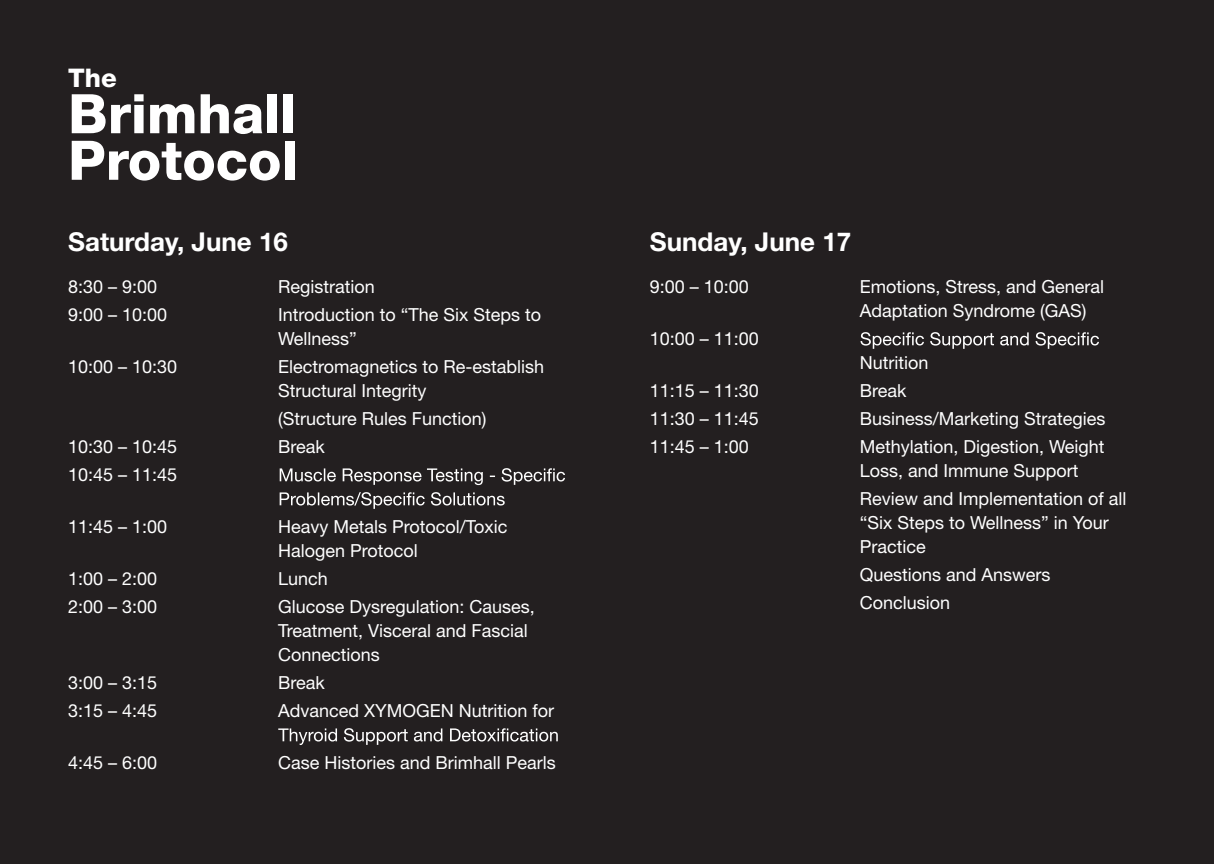
<style>
.page{position:relative;width:1214px;height:864px;background:#231f20}
.page>*{position:absolute;margin:0;border:0;box-sizing:border-box;transform-origin:0 0}
.t1{font:800 54.6px/46.6px "Helvetica Neue LT Std";color:#fff}
.t2{font:700 26px "Helvetica Neue LT Std";color:#fff}
.t3{font:800 25.6px "Helvetica Neue LT Std";color:#fff}
.t4{font:18px/24px "Helvetica Neue LT Std";color:#fff}
</style>
<div class="page">
<svg style="left:280px;top:468px;width:285px;height:17px"></svg>
<svg style="left:280px;top:492px;width:225px;height:17px"></svg>
<svg style="left:278px;top:728px;width:280px;height:17px"></svg>
<svg style="left:861px;top:332px;width:238px;height:17px"></svg>
<h3 class="t3" style="left:68px;top:62px;width:50px">The</h3>
<h1 class="t1" style="left:68px;top:90px;width:231px">Brimhall<br>Protocol</h1>
<h2 class="t2" style="left:68px;top:226px;width:221px">Saturday, June 16</h2>
<p class="t4" style="left:68px;top:275px;width:91px">8:30 – 9:00</p>
<p class="t4" style="left:278px;top:275px;width:98px">Registration</p>
<p class="t4" style="left:68px;top:303px;width:101px">9:00 – 10:00</p>
<p class="t4" style="left:278px;top:303px;width:265px">Introduction to “The Six Steps to<br>Wellness”</p>
<p class="t4" style="left:68px;top:355px;width:111px">10:00 – 10:30</p>
<p class="t4" style="left:278px;top:355px;width:268px">Electromagnetics to Re-establish<br>Structural Integrity</p>
<p class="t4" style="left:278px;top:407px;width:210px">(Structure Rules Function)</p>
<p class="t4" style="left:68px;top:435px;width:111px">10:30 – 10:45</p>
<p class="t4" style="left:278px;top:435px;width:48px">Break</p>
<p class="t4" style="left:68px;top:463px;width:111px">10:45 – 11:45</p>
<p class="t4" style="left:68px;top:515px;width:101px">11:45 – 1:00</p>
<p class="t4" style="left:278px;top:515px;width:231px">Heavy Metals Protocol/Toxic<br>Halogen Protocol</p>
<p class="t4" style="left:68px;top:567px;width:91px">1:00 – 2:00</p>
<p class="t4" style="left:278px;top:567px;width:51px">Lunch</p>
<p class="t4" style="left:68px;top:595px;width:91px">2:00 – 3:00</p>
<p class="t4" style="left:278px;top:595px;width:258px">Glucose Dysregulation: Causes,<br>Treatment, Visceral and Fascial<br>Connections</p>
<p class="t4" style="left:68px;top:671px;width:91px">3:00 – 3:15</p>
<p class="t4" style="left:278px;top:671px;width:48px">Break</p>
<p class="t4" style="left:68px;top:699px;width:91px">3:15 – 4:45</p>
<p class="t4" style="left:278px;top:699px;width:278px">Advanced XYMOGEN Nutrition for</p>
<p class="t4" style="left:68px;top:751px;width:91px">4:45 – 6:00</p>
<p class="t4" style="left:278px;top:751px;width:279px">Case Histories and Brimhall Pearls</p>
<h2 class="t2" style="left:650px;top:226px;width:203px">Sunday, June 17</h2>
<p class="t4" style="left:650px;top:275px;width:101px">9:00 – 10:00</p>
<p class="t4" style="left:860px;top:275px;width:246px">Emotions, Stress, and General<br>Adaptation Syndrome (GAS)</p>
<p class="t4" style="left:650px;top:327px;width:111px">10:00 – 11:00</p>
<p class="t4" style="left:860px;top:351px;width:70px">Nutrition</p>
<p class="t4" style="left:650px;top:379px;width:111px">11:15 – 11:30</p>
<p class="t4" style="left:860px;top:379px;width:48px">Break</p>
<p class="t4" style="left:650px;top:407px;width:111px">11:30 – 11:45</p>
<p class="t4" style="left:860px;top:407px;width:247px">Business/Marketing Strategies</p>
<p class="t4" style="left:650px;top:435px;width:101px">11:45 – 1:00</p>
<p class="t4" style="left:860px;top:435px;width:246px">Methylation, Digestion, Weight<br>Loss, and Immune Support</p>
<p class="t4" style="left:860px;top:487px;width:268px">Review and Implementation of all “Six Steps to Wellness” in Your<br>Practice</p>
<p class="t4" style="left:860px;top:561px;width:192px;line-height:28px">Questions and Answers<br>C no i su l cno</p>
</div>
